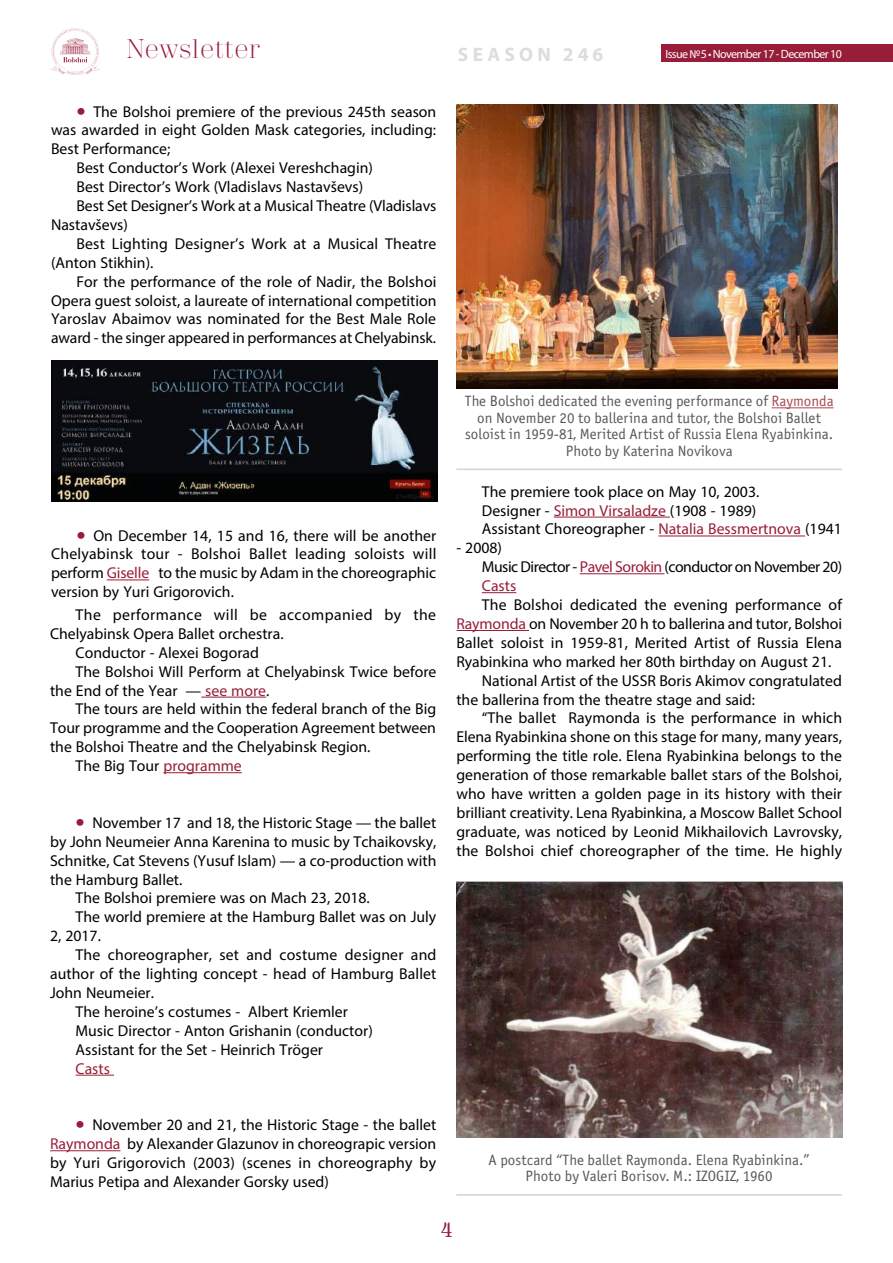
<style>
.page{position:relative;width:893px;height:1263px;background:#fff}
.page>*{position:absolute;margin:0;border:0;box-sizing:border-box;transform-origin:0 0}
.t1{font:300 27px "Trivia Serif";color:#981d39}
.t2{font:21px "Trivia Serif 10 Demo";color:#981d39}
.t3{font:700 19.5px "Myriad Pro";letter-spacing:.22em;color:#dcddde}
.t4{font:15.75px/18.9px "Myriad Pro";color:#000;text-align:justify}
.t5{font:15.75px/18.9px "Myriad Pro";letter-spacing:-.03em;color:#000}
.t6{font:15.75px "Myriad Pro";letter-spacing:.025em;color:#000}
.t7{font:15.75px "Myriad Pro";color:#981d39}
.t8{font:15px/16.5px "Officina Sans Book ITC";color:#58595b;text-align:center}
.t9{font:12px "Myriad Pro";letter-spacing:-.05em;color:#fff}
.s1{font-size:33px;color:#981d39}
.s2{color:#981d39}
.s3{color:#a84a51}
</style>
<div class="page">
<div style="left:661px;top:45px;width:232px;height:17px;background:#981d39"></div>
<svg style="left:51px;top:28px;width:49px;height:47px"></svg>
<img style="left:51px;top:360px;width:386px;height:142px">
<hr style="left:107px;top:579px;width:42px;height:1px;background:#981d39">
<hr style="left:201px;top:697px;width:65px;height:1px;background:#981d39">
<hr style="left:163px;top:772px;width:79px;height:1px;background:#981d39">
<hr style="left:76px;top:1075px;width:38px;height:1px;background:#981d39">
<hr style="left:50px;top:1150px;width:70px;height:1px;background:#981d39">
<hr style="left:554px;top:517px;width:116px;height:1px;background:#981d39">
<hr style="left:658px;top:536px;width:147px;height:1px;background:#981d39">
<hr style="left:580px;top:573px;width:84px;height:1px;background:#981d39">
<hr style="left:482px;top:592px;width:34px;height:1px;background:#981d39">
<hr style="left:456px;top:630px;width:73px;height:1px;background:#981d39">
<img style="left:456px;top:105px;width:382px;height:283px">
<hr style="left:772px;top:407px;width:62px;height:1px;background:#a84a51">
<hr style="left:456px;top:469px;width:386px;height:1px;background:#d1d3d4">
<img style="left:456px;top:881px;width:386px;height:257px">
<hr style="left:456px;top:1194px;width:386px;height:1px;background:#d1d3d4">
<h1 class="t1" style="left:126px;top:35px;width:135px">Newsletter</h1>
<p class="t9" style="left:665px;top:46px;width:178px">Issue №5 • November 17 - December 10</p>
<p class="t3" style="left:458px;top:41px;width:147px">SEASON 246</p>
<p class="t4" style="left:77px;top:102px;width:361px"><span class="s1">•</span> The Bolshoi premiere of the previous 245th season</p>
<p class="t4" style="left:51px;top:120px;width:387px">was awarded in eight Golden Mask categories, including:</p>
<p class="t4" style="left:51px;top:139px;width:121px">Best Performance;</p>
<p class="t4" style="left:77px;top:158px;width:298px">Best Conductor’s Work (Alexei Vereshchagin)</p>
<p class="t4" style="left:77px;top:177px;width:288px">Best Director’s Work (Vladislavs Nastavševs)</p>
<p class="t4" style="left:77px;top:196px;width:361px">Best Set Designer’s Work at a Musical Theatre (Vladislavs</p>
<p class="t4" style="left:51px;top:215px;width:78px">Nastavševs)</p>
<p class="t4" style="left:77px;top:234px;width:361px">Best Lighting Designer’s Work at a Musical Theatre</p>
<p class="t4" style="left:51px;top:253px;width:104px">(Anton Stikhin).</p>
<p class="t4" style="left:77px;top:272px;width:361px">For the performance of the role of Nadir, the Bolshoi</p>
<p class="t4" style="left:51px;top:291px;width:387px">Opera guest soloist, a laureate of international competition</p>
<p class="t4" style="left:51px;top:309px;width:387px">Yaroslav Abaimov was nominated for the Best Male Role</p>
<p class="t4" style="left:51px;top:328px;width:386px">award - the singer appeared in performances at Chelyabinsk.</p>
<p class="t4" style="left:51px;top:525px;width:387px;text-indent:26px"><span class="s1">•</span> On December 14, 15 and 16, there will be another Chelyabinsk tour - Bolshoi Ballet leading soloists will perform <span class="s2">Giselle</span> to the music by Adam in the choreographic version by Yuri Grigorovich.</p>
<p class="t6" style="left:76px;top:605px;width:362px">The performance will be accompanied by the</p>
<p class="t4" style="left:50px;top:624px;width:235px">Chelyabinsk Opera Ballet orchestra.</p>
<p class="t4" style="left:76px;top:643px;width:185px">Conductor - Alexei Bogorad</p>
<p class="t4" style="left:76px;top:662px;width:362px">The Bolshoi Will Perform at Chelyabinsk Twice before</p>
<p class="t4" style="left:50px;top:680px;width:221px">the End of the Year — <span class="s2">see more</span>.</p>
<p class="t4" style="left:76px;top:699px;width:362px">The tours are held within the federal branch of the Big</p>
<p class="t4" style="left:50px;top:718px;width:387px">Tour programme and the Cooperation Agreement between</p>
<p class="t4" style="left:50px;top:737px;width:322px">the Bolshoi Theatre and the Chelyabinsk Region.</p>
<p class="t4" style="left:76px;top:756px;width:168px">The Big Tour <span class="s2">programme</span></p>
<p class="t4" style="left:76px;top:813px;width:362px"><span class="s1">•</span> November 17 and 18, the Historic Stage — the ballet</p>
<p class="t4" style="left:50px;top:832px;width:388px">by John Neumeier Anna Karenina to music by Tchaikovsky,</p>
<p class="t4" style="left:50px;top:851px;width:388px">Schnitke, Cat Stevens (Yusuf Islam) — a co-production with</p>
<p class="t4" style="left:50px;top:869px;width:134px">the Hamburg Ballet.</p>
<p class="t4" style="left:76px;top:888px;width:296px">The Bolshoi premiere was on Mach 23, 2018.</p>
<p class="t4" style="left:76px;top:907px;width:362px">The world premiere at the Hamburg Ballet was on July</p>
<p class="t4" style="left:50px;top:926px;width:52px">2, 2017.</p>
<p class="t4" style="left:76px;top:945px;width:362px">The choreographer, set and costume designer and</p>
<p class="t4" style="left:50px;top:964px;width:388px">author of the lighting concept - head of Hamburg Ballet</p>
<p class="t4" style="left:50px;top:983px;width:105px">John Neumeier.</p>
<p class="t4" style="left:76px;top:1002px;width:274px">The heroine’s costumes - Albert Kriemler</p>
<p class="t4" style="left:76px;top:1021px;width:299px">Music Director - Anton Grishanin (conductor)</p>
<p class="t4" style="left:76px;top:1040px;width:249px">Assistant for the Set - Heinrich Tröger</p>
<p class="t7" style="left:76px;top:1058px;width:36px">Casts</p>
<p class="t4" style="left:50px;top:1115px;width:388px;text-indent:26px"><span class="s1">•</span> November 20 and 21, the Historic Stage - the ballet <span class="s2">Raymonda</span> by Alexander Glazunov in choreograpic version by Yuri Grigorovich (2003) (scenes in choreography by Marius Petipa and Alexander Gorsky used)</p>
<p class="t8" style="left:465px;top:393px;width:370px">The Bolshoi dedicated the evening performance of <span class="s3">Raymonda </span>on November 20 to ballerina and tutor, the Bolshoi Ballet soloist in 1959-81, Merited Artist of Russia Elena Ryabinkina.<br>Photo by Katerina Novikova</p>
<p class="t4" style="left:482px;top:482px;width:361px;text-align:left">The premiere took place on May 10, 2003.<br>Designer - <span class="s2">Simon Virsaladze</span> (1908 - 1989)<br>Assistant Choreographer - <span class="s2">Natalia Bessmertnova</span> (1941</p>
<p class="t5" style="left:482px;top:538px;width:362px;text-indent:-26px">- 2008)<br>Music Director - <span class="s2">Pavel Sorokin</span> (conductor on November 20)<br><span class="s2">Casts</span></p>
<p class="t4" style="left:482px;top:595px;width:362px">The Bolshoi dedicated the evening performance of</p>
<p class="t4" style="left:456px;top:614px;width:387px"><span class="s2">Raymonda</span> on November 20 h to ballerina and tutor, Bolshoi</p>
<p class="t4" style="left:456px;top:633px;width:387px">Ballet soloist in 1959-81, Merited Artist of Russia Elena</p>
<p class="t4" style="left:456px;top:652px;width:376px">Ryabinkina who marked her 80th birthday on August 21.</p>
<p class="t4" style="left:482px;top:671px;width:362px">National Artist of the USSR Boris Akimov congratulated</p>
<p class="t4" style="left:456px;top:689px;width:300px">the ballerina from the theatre stage and said:</p>
<p class="t4" style="left:482px;top:708px;width:362px">“The ballet Raymonda is the performance in which</p>
<p class="t4" style="left:456px;top:727px;width:387px">Elena Ryabinkina shone on this stage for many, many years,</p>
<p class="t4" style="left:456px;top:746px;width:387px">performing the title role. Elena Ryabinkina belongs to the</p>
<p class="t4" style="left:456px;top:765px;width:387px">generation of those remarkable ballet stars of the Bolshoi,</p>
<p class="t4" style="left:456px;top:784px;width:387px">who have written a golden page in its history with their</p>
<p class="t4" style="left:456px;top:803px;width:387px">brilliant creativity. Lena Ryabinkina, a Moscow Ballet School</p>
<p class="t4" style="left:456px;top:822px;width:387px">graduate, was noticed by Leonid Mikhailovich Lavrovsky,</p>
<p class="t4" style="left:456px;top:841px;width:387px">the Bolshoi chief choreographer of the time. He highly</p>
<p class="t8" style="left:489px;top:1152px;width:322px">A postcard “The ballet Raymonda. Elena Ryabinkina.”<br>Photo by Valeri Borisov. M.: IZOGIZ, 1960</p>
<h2 class="t2" style="left:441px;top:1217px;width:13px">4</h2>
</div>
